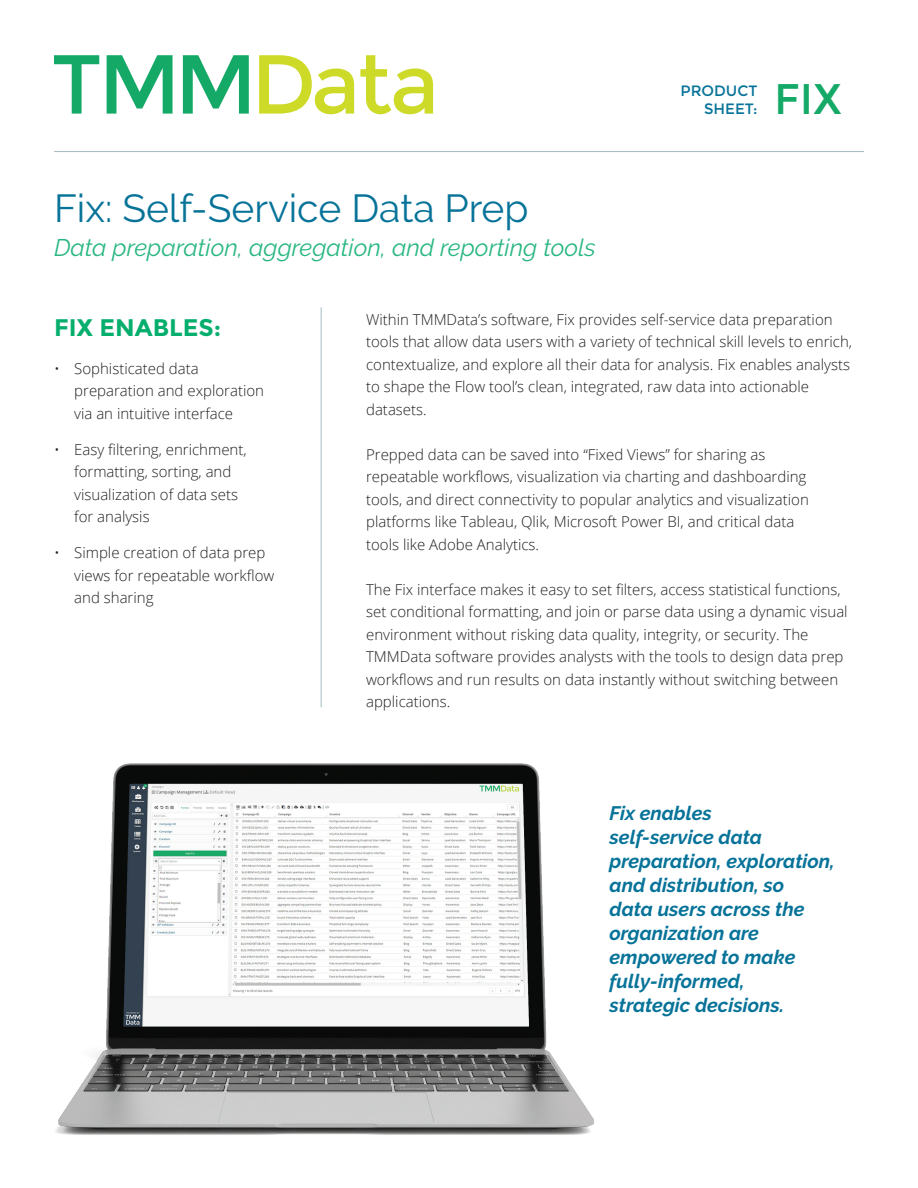
<style>
.page{position:relative;width:918px;height:1188px;background:#fff}
.page>*{position:absolute;margin:0;border:0;box-sizing:border-box;transform-origin:0 0}
.t1{font:42.75px "Montserrat";color:#15a968}
.t2{font:39px "Raleway";color:#077399}
.t3{font:italic 24px "Raleway";color:#29b781}
.t4{font:700 24px "Montserrat";color:#06ae6d}
.t5{font:italic 700 19.5px/24px "Raleway";color:#077399}
.t6{font:300 15px/22.5px "Open Sans";color:#231f20}
.t7{font:15px/18px "Montserrat";color:#077399;text-align:right}
</style>
<div class="page">
<img style="left:55px;top:763px;width:539px;height:372px">
<svg style="left:259px;top:55px;width:174px;height:59px"></svg>
<svg style="left:54px;top:55px;width:195px;height:59px"></svg>
<hr style="left:54px;top:151px;width:810px;height:1px;background:#a5bac2">
<hr style="left:321px;top:307px;width:1px;height:400px;background:#a5bac2">
<h2 class="t2" style="left:54px;top:186px;width:476px">Fix: Self-Service Data Prep</h2>
<h3 class="t3" style="left:54px;top:234px;width:543px">Data preparation, aggregation, and reporting tools</h3>
<p class="t7" style="left:680px;top:82px;width:79px">PRODUCT<br>SHEET:</p>
<h1 class="t1" style="left:774px;top:74px;width:69px">FIX</h1>
<h3 class="t4" style="left:54px;top:314px;width:169px">FIX ENABLES:</h3>
<p class="t6" style="left:74px;top:357px;width:191px;text-indent:-20px">• Sophisticated data preparation and exploration via an intuitive interface</p>
<p class="t6" style="left:74px;top:438px;width:174px;text-indent:-20px">• Easy filtering, enrichment, formatting, sorting, and visualization of data sets for analysis</p>
<p class="t6" style="left:74px;top:541px;width:202px;text-indent:-20px">• Simple creation of data prep views for repeatable workflow and sharing</p>
<p class="t6" style="left:366px;top:308px;width:488px">Within TMMData’s software, Fix provides self-service data preparation tools that allow data users with a variety of technical skill levels to enrich, contextualize, and explore all their data for analysis. Fix enables analysts to shape the Flow tool’s clean, integrated, raw data into actionable datasets.</p>
<p class="t6" style="left:366px;top:443px;width:444px">Prepped data can be saved into “Fixed Views” for sharing as repeatable workflows, visualization via charting and dashboarding tools, and direct connectivity to popular analytics and visualization platforms like Tableau, Qlik, Microsoft Power BI, and critical data tools like Adobe Analytics.</p>
<p class="t6" style="left:366px;top:578px;width:483px">The Fix interface makes it easy to set filters, access statistical functions, set conditional formatting, and join or parse data using a dynamic visual environment without risking data quality, integrity, or security. The TMMData software provides analysts with the tools to design data prep workflows and run results on data instantly without switching between applications.</p>
<h3 class="t5" style="left:610px;top:801px;width:227px">Fix enables<br>self-service data preparation, exploration, and distribution, so<br>data users across the organization are empowered to make fully-informed,<br>strategic decisions.</h3>
</div>
